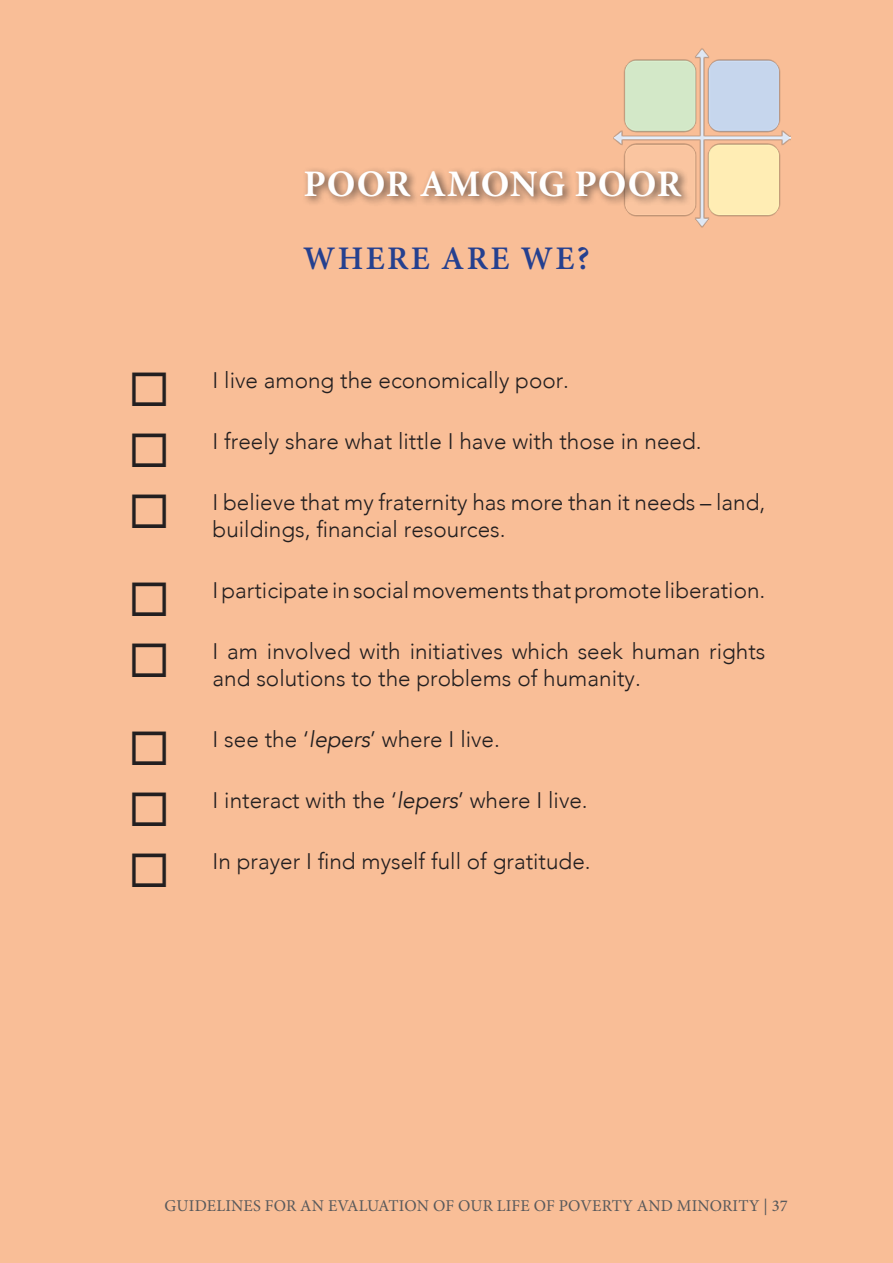
<style>
.page{position:relative;width:893px;height:1263px;background:#f9be97}
.page>*{position:absolute;margin:0;border:0;box-sizing:border-box;transform-origin:0 0}
.t1{font:700 37.5px "Minion Pro";letter-spacing:.015em;color:#fff}
.t2{font:600 33px "Minion Pro";letter-spacing:.07em;color:#25408f}
.t3{font:300 22.5px/27px "Avenir";color:#231f20}
.t4{font:16.5px "Minion Pro";letter-spacing:.01em;color:#58595b}
.s1{font-weight:400;font-style:italic}
.s2{font-weight:500}
</style>
<div class="page">
<img style="left:613px;top:48px;width:178px;height:180px">
<div style="left:301px;top:166px;width:391px;height:41px;background:#231f20;opacity:.75"></div>
<h1 class="t1" style="left:303px;top:158px;width:380px">POOR AMONG POOR</h1>
<h2 class="t2" style="left:303px;top:235px;width:288px">WHERE ARE WE?</h2>
<p class="t3" style="left:129px;top:367px;width:442px">◻ I live among the economically poor.</p>
<p class="t3" style="left:129px;top:428px;width:574px">◻ I freely share what little I have with those in need.</p>
<p class="t3" style="left:213px;top:489px;width:554px;text-indent:-84px">◻ I believe that my fraternity has more than it needs – land, buildings, financial resources.</p>
<p class="t3" style="left:129px;top:577px;width:638px">◻ I participate in social movements that promote liberation.</p>
<p class="t3" style="left:213px;top:638px;width:554px;text-indent:-84px">◻ I am involved with initiatives which seek human rights and solutions to the problems of humanity.</p>
<p class="t3" style="left:129px;top:726px;width:373px">◻ I see the ‘<span class="s1">lepers</span>’ where I live.</p>
<p class="t3" style="left:129px;top:787px;width:461px">◻ I interact with the ‘<span class="s1">lepers</span>’ where I live.</p>
<p class="t3" style="left:129px;top:848px;width:464px">◻ In prayer I find myself full of gratitude.</p>
<p class="t4" style="left:118px;top:1195px;width:557px">LINEE GUIDA PER LA VALUTAZIONE DELLA NOSTRA VITA DI POVERTÀ E</p>
<p class="t4" style="left:748px;top:1195px;width:13px">À</p>
<p class="t4" style="left:165px;top:1195px;width:625px">GUIDELINES FOR AN EVALUATION OF OUR LIFE OF POVERTY AND MINORITY | <span class="s2">37</span></p>
<p class="t4" style="left:698px;top:1195px;width:14px">N</p>
</div>
